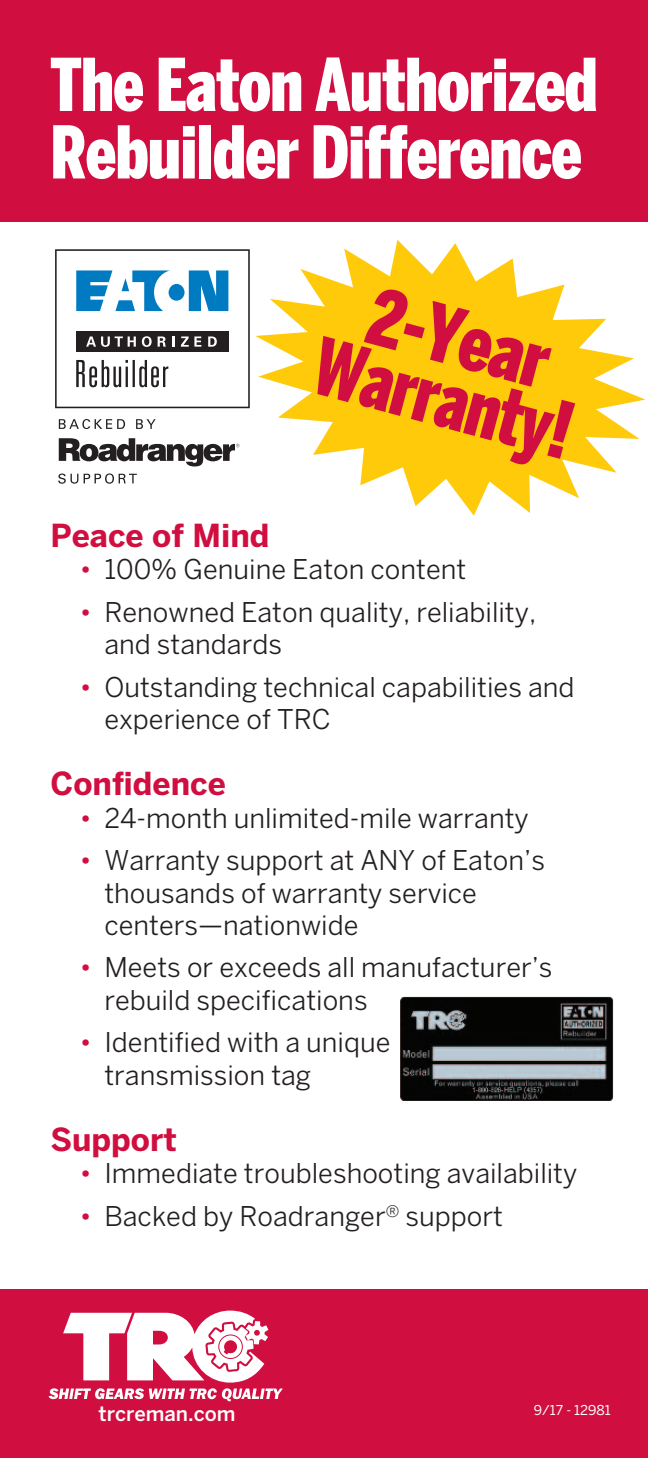
<style>
.page{position:relative;width:648px;height:1458px;background:#fff}
.page>*{position:absolute;margin:0;border:0;box-sizing:border-box;transform-origin:0 0}
.t1{font:900 extra-condensed 77.62px "Benton Sans";color:#d10e40;scale:.94 1}
.t2{font:900 extra-condensed 77.62px "Benton Sans";color:#d10e40}
.t3{font:900 extra-condensed 72px/67.5px "Benton Sans";letter-spacing:-.01em;color:#fff}
.t4{font:700 31.5px "Benton Sans";color:#d10e40}
.t5{font:27px/32.4px "Benton Sans";color:#231f20}
.t6{font:500 20.25px "Benton Sans";color:#fff}
.t7{font:13.5px "Benton Sans";color:#fff}
.s1{color:#d10e40}
</style>
<div class="page">
<div style="left:0;top:0;width:648px;height:222px;background:#d10e40"></div>
<div style="left:0;top:1290px;width:648px;height:168px;background:#d10e40"></div>
<img style="left:400px;top:996px;width:213px;height:105px">
<svg style="left:49px;top:1311px;width:234px;height:90px"></svg>
<svg style="left:255px;top:240px;width:390px;height:276px;fill:#feca0a"></svg>
<svg style="left:55px;top:249px;width:195px;height:159px"></svg>
<svg style="left:58px;top:474px;width:20px;height:10px"></svg>
<svg style="left:84px;top:473px;width:53px;height:11px"></svg>
<svg style="left:59px;top:419px;width:66px;height:10px"></svg>
<svg style="left:136px;top:419px;width:20px;height:10px"></svg>
<svg style="left:59px;top:438px;width:181px;height:28px"></svg>
<h2 class="t3" style="left:50px;top:52px;width:549px">The Eaton Authorized<br>Rebuilder Difference</h2>
<h1 class="t2" style="left:382px;top:272px;width:186px;rotate:15deg">2-Year</h1>
<h1 class="t1" style="left:327px;top:322px;width:283px;rotate:15deg">Warranty!</h1>
<p class="t4" style="left:50px;top:518px;width:221px">Peace of Mind</p>
<p class="t5" style="left:80px;top:554px;width:388px"><span class="s1">•</span> 100% Genuine Eaton content</p>
<p class="t5" style="left:104px;top:596px;width:433px;text-indent:-25px"><span class="s1">•</span> Renowned Eaton quality, reliability, and standards</p>
<p class="t5" style="left:104px;top:671px;width:472px;text-indent:-25px"><span class="s1">•</span> Outstanding technical capabilities and experience of TRC</p>
<p class="t4" style="left:50px;top:766px;width:177px">Confidence</p>
<p class="t5" style="left:80px;top:802px;width:451px"><span class="s1">•</span> 24-month unlimited-mile warranty</p>
<p class="t5" style="left:104px;top:845px;width:442px;text-indent:-25px"><span class="s1">•</span> Warranty support at ANY of Eaton’s thousands of warranty service centers—nationwide</p>
<p class="t5" style="left:104px;top:952px;width:450px;text-indent:-25px"><span class="s1">•</span> Meets or exceeds all manufacturer’s rebuild specifications</p>
<p class="t5" style="left:104px;top:1027px;width:288px;text-indent:-25px"><span class="s1">•</span> Identified with a unique transmission tag</p>
<p class="t4" style="left:50px;top:1121px;width:128px">Support</p>
<p class="t5" style="left:80px;top:1158px;width:499px"><span class="s1">•</span> Immediate troubleshooting availability</p>
<p class="t5" style="left:80px;top:1200px;width:425px"><span class="s1">•</span> Backed by Roadranger<sup>®</sup> support</p>
<p class="t6" style="left:99px;top:1402px;width:139px">trcreman.com</p>
<p class="t7" style="left:534px;top:1402px;width:78px">9/17 - 12981</p>
</div>
